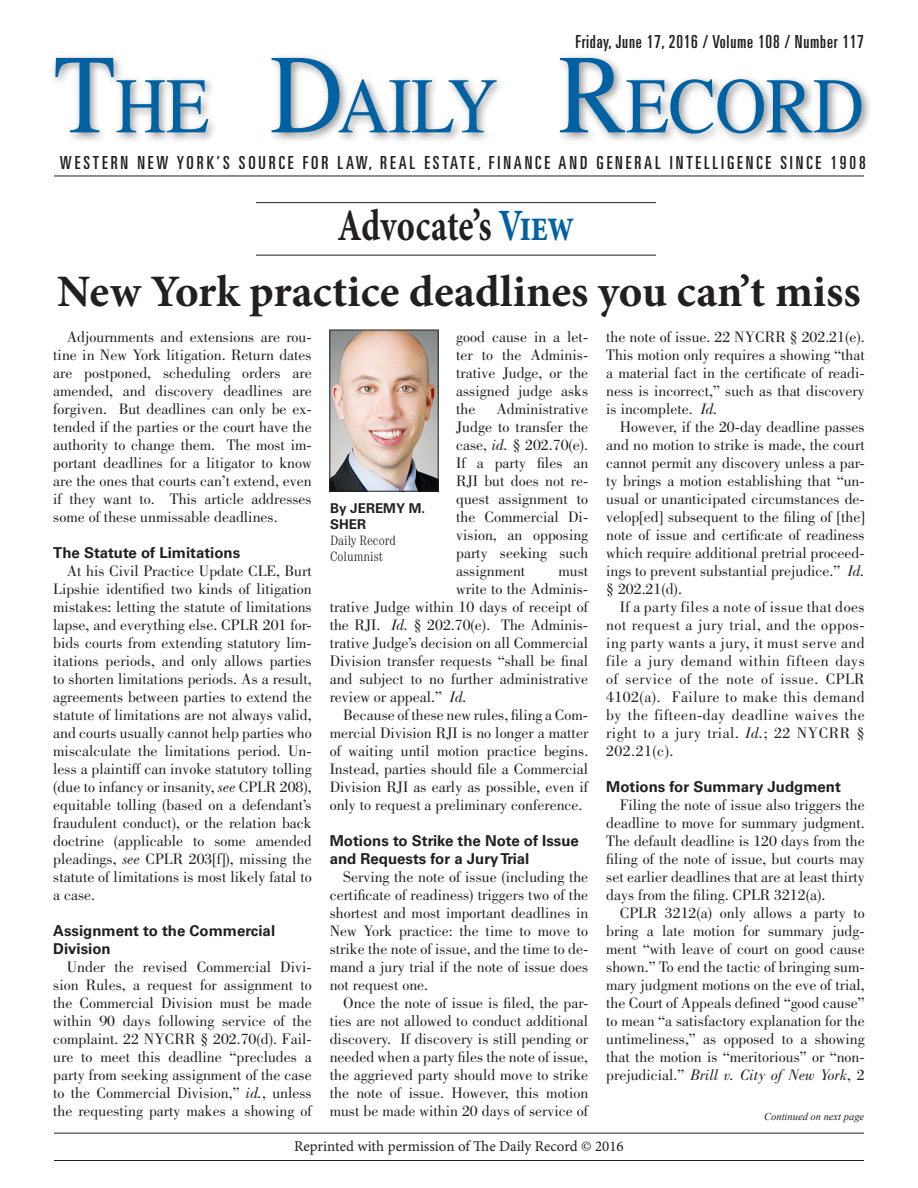
<style>
.page{position:relative;width:918px;height:1188px;background:#fff}
.page>*{position:absolute;margin:0;border:0;box-sizing:border-box;transform-origin:0 0}
.t1{font:78.75px "Times";letter-spacing:-.005em;color:#0062a3;scale:.9 1}
.t2{font:700 45px "Minion Pro";color:#231f20}
.t3{font:700 44.85px "Minion Pro";letter-spacing:-.005em;color:#231f20;scale:.77 1}
.t4{font:ultra-condensed 18px "Univers LT Std";letter-spacing:.16em;color:#231f20}
.t5{font:ultra-condensed 18px "Univers LT Std";letter-spacing:.045em;color:#231f20}
.t6{font:15.75px/18px "Bodoni Std";color:#231f20;text-align:justify}
.t7{font:700 15px/18px "Univers LT Std";color:#231f20}
.t8{font:15px "Minion Pro";color:#231f20}
.t9{font:300 condensed 13.5px/15.8px "Century";color:#231f20}
.t10{font:700 13.5px/15.8px "Univers LT Std";color:#231f20}
.t11{font:italic 10.5px "Times New Roman";color:#231f20}
.s1{font-size:112.5px}
.s2{color:#0062a3}
.s3{font-style:italic}
</style>
<div class="page">
<hr style="left:54px;top:1133px;width:810px;height:1px;background:#231f20">
<hr style="left:54px;top:1160px;width:810px;height:1px;background:#231f20">
<div style="left:50px;top:53px;width:823px;height:91px;background:#231f20;opacity:.5"></div>
<hr style="left:54px;top:176px;width:810px;height:1px;background:#231f20">
<hr style="left:256px;top:255px;width:400px;height:1px;background:#231f20">
<hr style="left:256px;top:202px;width:400px;height:1px;background:#231f20">
<img style="left:332px;top:332px;width:104px;height:157px">
<div style="left:330px;top:330px;width:108px;height:161px;border:1px solid #231f20"></div>
<p class="t5" style="left:575px;top:31px;width:290px">FRIDAY, JUNE 17, 2016 / VOLUME 108 / NUMBER 117</p>
<h1 class="t1" style="left:54px;top:32px;width:845px"><span class="s1">T</span>HE <span class="s1">D</span>AILY <span class="s1">R</span>ECORD</h1>
<p class="t4" style="left:60px;top:152px;width:807px">WESTERN NEW YORK’S SOURCE FOR LAW, REAL ESTATE, FINANCE AND GENERAL INTELL IGENCE SINCE 1908</p>
<h3 class="t3" style="left:338px;top:194px;width:309px">Advocate’s <span class="s2">View</span></h3>
<h2 class="t2" style="left:57px;top:260px;width:805px">New York practice deadlines you can’t miss</h2>
<p class="t6" style="left:53px;top:328px;width:260px;text-indent:13px">Adjournments and extensions are rou&shy;tine in New York litigation. Return dates are postponed, scheduling orders are amended, and discovery deadlines are forgiven. But deadlines can only be ex&shy;tended if the parties or the court have the authority to change them. The most im&shy;portant deadlines for a litigator to know are the ones that courts can’t extend, even if they want to. This article addresses some of these unmissable deadlines.</p>
<p class="t7" style="left:53px;top:544px;width:189px">The Statute of Limitations</p>
<p class="t6" style="left:53px;top:562px;width:260px;text-indent:13px">At his Civil Practice Update CLE, Burt Lipshie identified two kinds of litigation mistakes: letting the statute of limitations lapse, and everything else. CPLR 201 for&shy;bids courts from extending statutory lim&shy;itations periods, and only allows parties to shorten limitations periods. As a result, agreements between parties to extend the statute of limitations are not always valid, and courts usually cannot help parties who miscalculate the limitations period. Un&shy;less a plaintiff can invoke statutory tolling (due to infancy or insanity, <span class="s3">see</span> CPLR 208), equitable tolling (based on a defendant’s fraudulent conduct), or the relation back doctrine (applicable to some amended pleadings, <span class="s3">see</span> CPLR 203[f]), missing the statute of limitations is most likely fatal to a case.</p>
<p class="t7" style="left:53px;top:922px;width:223px">Assignment to the Commercial<br>Division</p>
<p class="t6" style="left:53px;top:958px;width:260px;text-indent:13px">Under the revised Commercial Divi&shy;sion Rules, a request for assignment to the Commercial Division must be made within 90 days following service of the complaint. 22 NYCRR § 202.70(d). Fail&shy;ure to meet this deadline “precludes a party from seeking assignment of the case to the Commercial Division,” <span class="s3">id.</span>, unless the requesting party makes a showing of</p>
<p class="t6" style="left:456px;top:328px;width:134px">good cause in a let&shy;ter to the Adminis&shy;trative Judge, or the assigned judge asks the</p>
<p class="t6" style="left:456px;top:400px;width:134px;text-indent:40px">Administrative Judge to transfer the case, <span class="s3">id.</span> § 202.70(e).<br>If a party files an RJI but does not re&shy;quest assignment to the Commercial Di&shy;vision, an opposing party seeking such assignment</p>
<p class="t10" style="left:330px;top:501px;width:97px">By Jeremy M.<br>Sher</p>
<p class="t9" style="left:330px;top:532px;width:67px">Daily Record<br>Columnist</p>
<p class="t6" style="left:558px;top:562px;width:31px">must</p>
<p class="t6" style="left:456px;top:580px;width:134px">write to the Adminis-</p>
<p class="t6" style="left:330px;top:598px;width:260px">trative Judge within 10 days of receipt of</p>
<p class="t6" style="left:330px;top:616px;width:260px">the RJI. <span class="s3">Id.</span> § 202.70(e). The Adminis-</p>
<p class="t6" style="left:330px;top:634px;width:260px">trative Judge’s decision on all Commercial</p>
<p class="t6" style="left:330px;top:652px;width:260px">Division transfer requests “shall be final</p>
<p class="t6" style="left:330px;top:670px;width:260px">and subject to no further administrative</p>
<p class="t6" style="left:330px;top:688px;width:139px">review or appeal.” <span class="s3">Id.</span></p>
<p class="t6" style="left:343px;top:706px;width:246px">Because of these new rules, filing a Com-</p>
<p class="t6" style="left:330px;top:724px;width:260px">mercial Division RJI is no longer a matter</p>
<p class="t6" style="left:330px;top:742px;width:260px">of waiting until motion practice begins.</p>
<p class="t6" style="left:330px;top:760px;width:260px">Instead, parties should file a Commercial</p>
<p class="t6" style="left:330px;top:778px;width:260px">Division RJI as early as possible, even if</p>
<p class="t6" style="left:330px;top:796px;width:254px">only to request a preliminary conference.</p>
<p class="t7" style="left:330px;top:832px;width:251px">Motions to Strike the Note of Issue and Requests for a Jury Trial</p>
<p class="t6" style="left:330px;top:868px;width:260px;text-indent:13px">Serving the note of issue (including the certificate of readiness) triggers two of the shortest and most important deadlines in New York practice: the time to move to strike the note of issue, and the time to de&shy;mand a jury trial if the note of issue does not request one.</p>
<p class="t6" style="left:330px;top:994px;width:260px;text-indent:13px">Once the note of issue is filed, the par&shy;ties are not allowed to conduct additional discovery. If discovery is still pending or needed when a party files the note of issue, the aggrieved party should move to strike the note of issue. However, this motion must be made within 20 days of service of</p>
<p class="t6" style="left:606px;top:328px;width:260px">the note of issue. 22 NYCRR § 202.21(e).<br>This motion only requires a showing “that a material fact in the certificate of readi&shy;ness is incorrect,” such as that discovery is incomplete. <span class="s3">Id.</span></p>
<p class="t6" style="left:606px;top:418px;width:260px;text-indent:13px">However, if the 20-day deadline passes and no motion to strike is made, the court cannot permit any discovery unless a par&shy;ty brings a motion establishing that “un&shy;usual or unanticipated circumstances de&shy;velop[ed] subsequent to the filing of [the] note of issue and certificate of readiness which require additional pretrial proceed&shy;ings to prevent substantial prejudice.” <span class="s3">Id. </span>§ 202.21(d).</p>
<p class="t6" style="left:606px;top:598px;width:260px;text-indent:13px">If a party files a note of issue that does not request a jury trial, and the oppos&shy;ing party wants a jury, it must serve and file a jury demand within fifteen days of service of the note of issue. CPLR 4102(a). Failure to make this demand by the fifteen-day deadline waives the right to a jury trial. <span class="s3">Id.</span>; 22 NYCRR § 202.21(c).</p>
<p class="t7" style="left:606px;top:778px;width:236px">Motions for Summary Judgment</p>
<p class="t6" style="left:606px;top:796px;width:260px;text-indent:13px">Filing the note of issue also triggers the deadline to move for summary judgment.<br>The default deadline is 120 days from the filing of the note of issue, but courts may set earlier deadlines that are at least thirty days from the filing. CPLR 3212(a).</p>
<p class="t6" style="left:606px;top:904px;width:260px;text-indent:13px">CPLR 3212(a) only allows a party to bring a late motion for summary judg&shy;ment “with leave of court on good cause shown.” To end the tactic of bringing sum&shy;mary judgment motions on the eve of trial, the Court of Appeals defined “good cause” to mean “a satisfactory explanation for the untimeliness,” as opposed to a showing that the motion is “meritorious” or “non&shy;prejudicial.” <span class="s3">Brill v. City of New York</span>, 2</p>
<p class="t11" style="left:764px;top:1109px;width:102px">Continued on next page</p>
<p class="t8" style="left:294px;top:1136px;width:331px">Reprinted with permission of The Daily Record © 2016</p>
</div>
